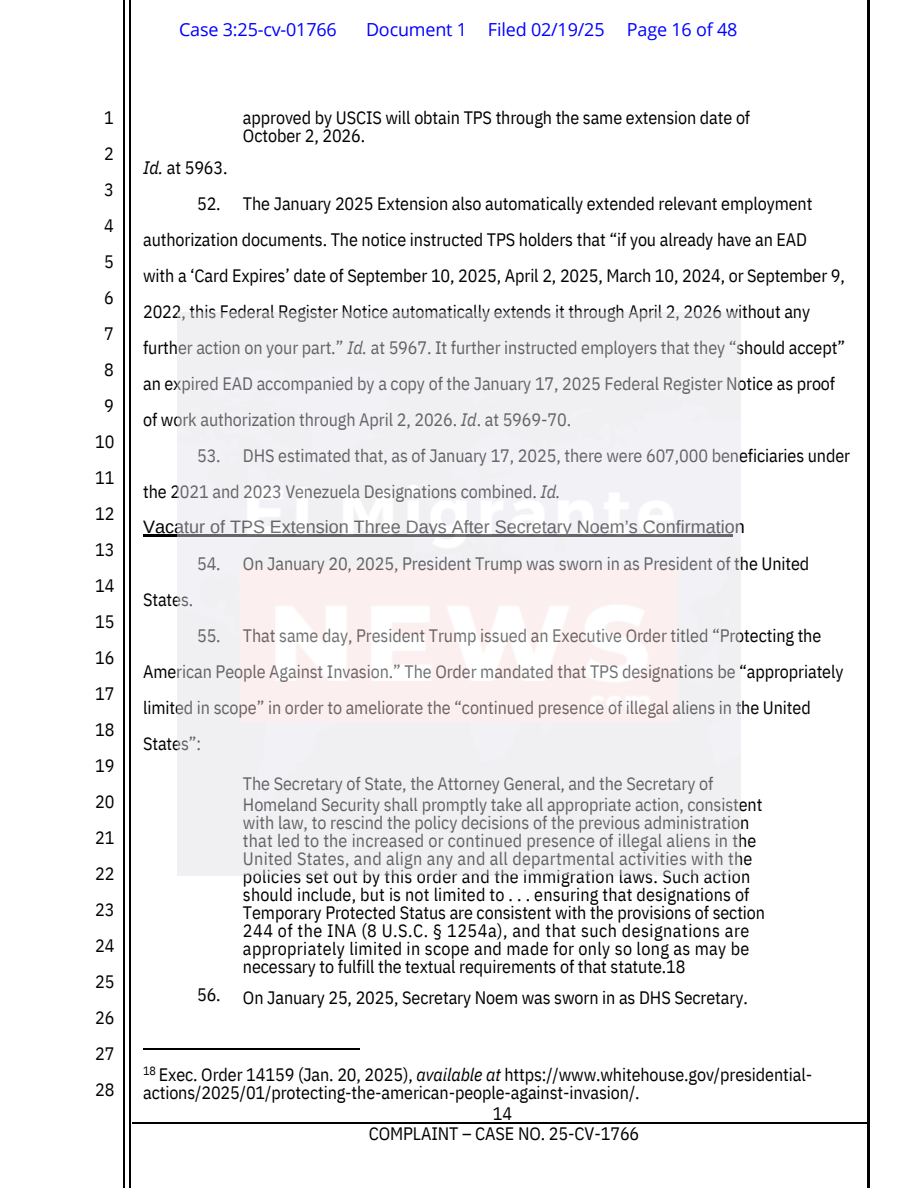
<style>
.page{position:relative;width:918px;height:1188px;background:#fff}
.page>*{position:absolute;margin:0;border:0;box-sizing:border-box;transform-origin:0 0}
.t1{font:18px/36px "IBM Plex Sans Cond";letter-spacing:-.005em;color:#000;text-align:center}
.t2{font:18px "IBM Plex Sans Cond";letter-spacing:.015em;color:#000}
.t3{font:18px "Arimo";color:#000}
.t4{font:18px "IBM Plex Sans Cond";letter-spacing:.02em;color:#000}
.t5{font:18px "IBM Plex Sans Cond";letter-spacing:.025em;color:#000}
.t6{font:18px "Open Sans";letter-spacing:-.01em;color:#00f}
.t7{font:12px "IBM Plex Sans Cond";color:#000}
.s1{font-style:italic}
</style>
<div class="page">
<hr style="left:133px;top:1123px;width:733px;height:1px;background:#000">
<hr style="left:124px;top:0;width:1px;height:1188px;background:#000">
<hr style="left:129px;top:0;width:1px;height:1188px;background:#000">
<hr style="left:868px;top:0;width:1px;height:1188px;background:#000">
<hr style="left:143px;top:535px;width:589px;height:1px;background:#000">
<hr style="left:143px;top:1048px;width:216px;height:1px;background:#000">
<img style="left:178px;top:313px;width:562px;height:562px">
<p class="t6" style="left:179px;top:17px;width:159px">Case 3:25-cv-01766</p>
<p class="t6" style="left:366px;top:17px;width:103px">Document 1</p>
<h1 class="t6" style="left:488px;top:17px;width:118px">Filed 02/19/25</h1>
<p class="t6" style="left:627px;top:17px;width:112px">Page 16 of 48</p>
<p class="t1" style="left:95px;top:99px;width:21px">1<br>2<br>3<br>4<br>5<br>6<br>7<br>8<br>9<br>10<br>11<br>12<br>13<br>14<br>15<br>16<br>17<br>18<br>19<br>20<br>21<br>22<br>23<br>24<br>25<br>26<br>27<br>28</p>
<p class="t1" style="left:243px;top:108px;width:509px;line-height:18px;text-align:left">approved by USCIS will obtain TPS through the same extension date of<br>October 2, 2026.</p>
<p class="t1" style="left:143px;top:149px;width:86px"><span class="s1">Id.</span> at 5963.</p>
<p class="t1" style="left:197px;top:185px;width:25px">52.</p>
<p class="t1" style="left:243px;top:185px;width:571px">The January 2025 Extension also automatically extended relevant employment</p>
<p class="t1" style="left:143px;top:221px;width:666px">authorization documents. The notice instructed TPS holders that “if you already have an EAD</p>
<p class="t1" style="left:143px;top:257px;width:703px">with a ‘Card Expires’ date of September 10, 2025, April 2, 2025, March 10, 2024, or September 9,</p>
<p class="t1" style="left:143px;top:293px;width:669px">2022, this Federal Register Notice automatically extends it through April 2, 2026 without any</p>
<p class="t1" style="left:143px;top:329px;width:704px">further action on your part.” <span class="s1">Id.</span> at 5967. It further instructed employers that they “should accept”</p>
<p class="t1" style="left:143px;top:365px;width:694px">an expired EAD accompanied by a copy of the January 17, 2025 Federal Register Notice as proof</p>
<p class="t1" style="left:143px;top:401px;width:430px">of work authorization through April 2, 2026. <span class="s1">Id</span>. at 5969-70.</p>
<p class="t1" style="left:197px;top:437px;width:25px">53.</p>
<p class="t1" style="left:243px;top:437px;width:609px">DHS estimated that, as of January 17, 2025, there were 607,000 beneficiaries under</p>
<p class="t1" style="left:143px;top:473px;width:419px">the 2021 and 2023 Venezuela Designations combined. <span class="s1">Id.</span></p>
<p class="t3" style="left:143px;top:517px;width:603px">Vacatur of TPS Extension Three Days After Secretary Noem’s Confirmation</p>
<p class="t1" style="left:197px;top:545px;width:25px">54.</p>
<p class="t1" style="left:243px;top:545px;width:568px">On January 20, 2025, President Trump was sworn in as President of the United</p>
<p class="t1" style="left:143px;top:581px;width:52px">States.</p>
<p class="t1" style="left:197px;top:617px;width:25px">55.</p>
<p class="t1" style="left:243px;top:617px;width:580px">That same day, President Trump issued an Executive Order titled “Protecting the</p>
<p class="t1" style="left:143px;top:653px;width:702px">American People Against Invasion.” The Order mandated that TPS designations be “appropriately</p>
<p class="t1" style="left:143px;top:689px;width:669px">limited in scope” in order to ameliorate the “continued presence of illegal aliens in the United</p>
<p class="t1" style="left:143px;top:725px;width:60px">States”:</p>
<p class="t1" style="left:243px;top:765px;width:472px">The Secretary of State, the Attorney General, and the Secretary of</p>
<p class="t1" style="left:243px;top:786px;width:521px">Homeland Security shall promptly take all appropriate action, consistent</p>
<p class="t1" style="left:243px;top:804px;width:508px">with law, to rescind the policy decisions of the previous administration</p>
<p class="t1" style="left:243px;top:822px;width:515px">that led to the increased or continued presence of illegal aliens in the</p>
<p class="t2" style="left:243px;top:846px;width:511px">United States, and align any and all departmental activities with the</p>
<p class="t2" style="left:243px;top:864px;width:509px">policies set out by this order and the immigration laws. Such action</p>
<p class="t1" style="left:243px;top:876px;width:508px">should include, but is not limited to . . . ensuring that designations of</p>
<p class="t1" style="left:243px;top:894px;width:524px">Temporary Protected Status are consistent with the provisions of section</p>
<p class="t5" style="left:243px;top:918px;width:508px">244 of the INA (8 U.S.C. § 1254a), and that such designations are</p>
<p class="t4" style="left:243px;top:936px;width:508px">appropriately limited in scope and made for only so long as may be</p>
<p class="t1" style="left:243px;top:948px;width:444px">necessary to fulfill the textual requirements of that statute.18</p>
<p class="t1" style="left:197px;top:977px;width:25px">56.</p>
<p class="t1" style="left:243px;top:980px;width:506px">On January 25, 2025, Secretary Noem was sworn in as DHS Secretary.</p>
<p class="t7" style="left:143px;top:1062px;width:14px">18</p>
<p class="t1" style="left:159px;top:1057px;width:655px">Exec. Order 14159 (Jan. 20, 2025), <span class="s1">available at</span> https://www.whitehouse.gov/presidential-</p>
<p class="t1" style="left:143px;top:1075px;width:498px">actions/2025/01/protecting-the-american-people-against-invasion/.</p>
<p class="t1" style="left:369px;top:1103px;width:272px;line-height:20.2px">14<br>COMPLAINT – CASE NO. 25-CV-1766</p>
</div>
